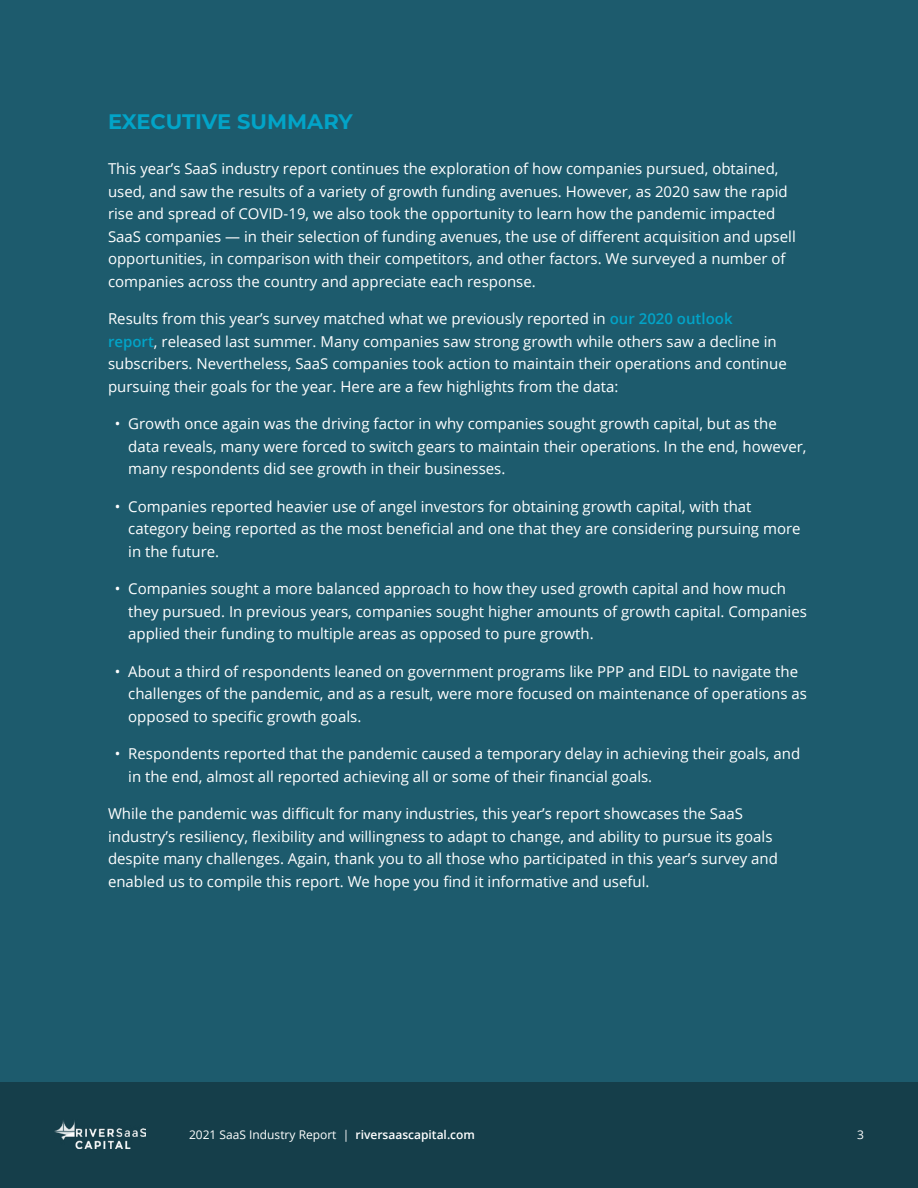
<style>
.page{position:relative;width:918px;height:1188px;background:#fff}
.page>*{position:absolute;margin:0;border:0;box-sizing:border-box;transform-origin:0 0}
.t1{font:700 21px "Montserrat";letter-spacing:-.005em;color:#02a4c8}
.t2{font:15px/22.5px "Open Sans";color:#fff}
.t3{font:12px "Open Sans";color:#fff}
.s1{font-weight:600;color:#02a4c8}
.s2{font-weight:600}
</style>
<div class="page">
<div style="left:0;top:1082px;width:918px;height:106px;background:#153e4a"></div>
<img style="left:54px;top:1120px;width:91px;height:28px">
<div style="left:0;top:0;width:918px;height:1082px;background:#1d5b6d"></div>
<h1 class="t1" style="left:108px;top:106px;width:246px">EXECUTIVE SUMMARY</h1>
<p class="t2" style="left:108px;top:157px;width:689px">This year’s SaaS industry report continues the exploration of how companies pursued, obtained, used, and saw the results of a variety of growth funding avenues. However, as 2020 saw the rapid rise and spread of COVID-19, we also took the opportunity to learn how the pandemic impacted SaaS companies — in their selection of funding avenues, the use of different acquisition and upsell opportunities, in comparison with their competitors, and other factors. We surveyed a number of companies across the country and appreciate each response.</p>
<p class="t2" style="left:108px;top:307px;width:680px">Results from this year’s survey matched what we previously reported in <span class="s1">our 2020 outlook<br>report</span>, released last summer. Many companies saw strong growth while others saw a decline in subscribers. Nevertheless, SaaS companies took action to maintain their operations and continue pursuing their goals for the year. Here are a few highlights from the data:</p>
<p class="t2" style="left:128px;top:412px;width:680px;text-indent:-14px">• Growth once again was the driving factor in why companies sought growth capital, but as the data reveals, many were forced to switch gears to maintain their operations. In the end, however, many respondents did see growth in their businesses.</p>
<p class="t2" style="left:128px;top:494px;width:674px;text-indent:-14px">• Companies reported heavier use of angel investors for obtaining growth capital, with that category being reported as the most beneficial and one that they are considering pursuing more in the future.</p>
<p class="t2" style="left:128px;top:577px;width:680px;text-indent:-14px">• Companies sought a more balanced approach to how they used growth capital and how much they pursued. In previous years, companies sought higher amounts of growth capital. Companies applied their funding to multiple areas as opposed to pure growth.</p>
<p class="t2" style="left:128px;top:659px;width:680px;text-indent:-14px">• About a third of respondents leaned on government programs like PPP and EIDL to navigate the challenges of the pandemic, and as a result, were more focused on maintenance of operations as opposed to specific growth goals.</p>
<p class="t2" style="left:128px;top:742px;width:674px;text-indent:-14px">• Respondents reported that the pandemic caused a temporary delay in achieving their goals, and in the end, almost all reported achieving all or some of their financial goals.</p>
<p class="t2" style="left:108px;top:802px;width:672px">While the pandemic was difficult for many industries, this year’s report showcases the SaaS industry’s resiliency, flexibility and willingness to adapt to change, and ability to pursue its goals despite many challenges. Again, thank you to all those who participated in this year’s survey and enabled us to compile this report. We hope you find it informative and useful.</p>
<p class="t3" style="left:189px;top:1126px;width:288px">2021 SaaS Industry Report | <span class="s2">riversaascapital.com</span></p>
<p class="t3" style="left:857px;top:1127px;width:8px">3</p>
</div>
